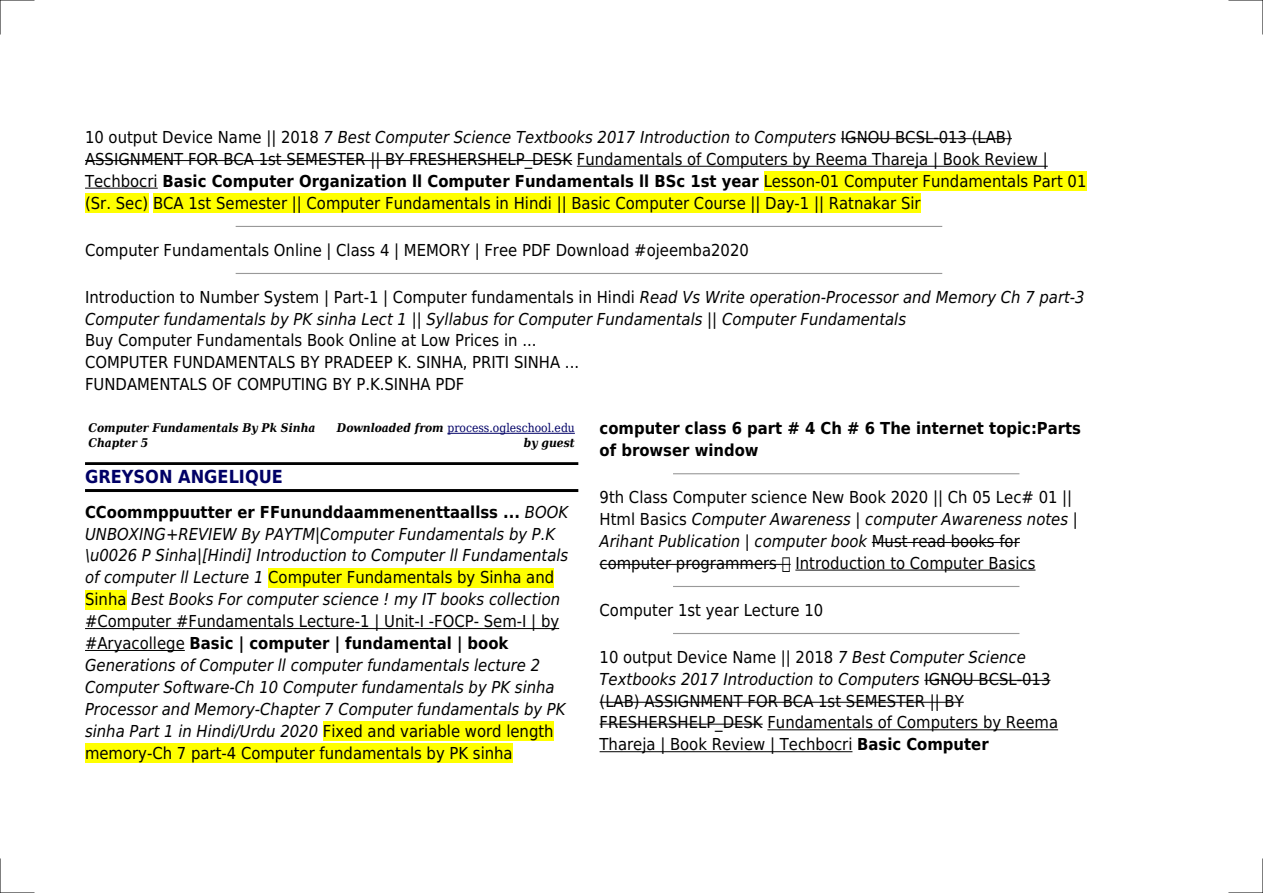
<style>
.page{position:relative;width:1263px;height:893px;background:#fff}
.page>*{position:absolute;margin:0;border:0;box-sizing:border-box;transform-origin:0 0}
.t1{font:700 18px "DejaVu Sans Condensed";color:#006}
.t2{font:16.5px/21.9px "DejaVu Sans Condensed";color:#000}
.t3{font:italic 16.5px/21.9px "DejaVu Sans Condensed";color:#000}
.t4{font:700 16.5px/21.9px "DejaVu Sans Condensed";color:#000}
.t5{font:12px/14.4px "DejaVu Serif Condensed";color:#006;text-align:right}
.t6{font:italic 700 12px/14.4px "DejaVu Serif Condensed";color:#000}
.s1{font-style:italic}
.s2{font-weight:700}
.s3{font-style:normal}
.s4{font-weight:700;font-style:italic;color:#000}
.s5{font-weight:700;font-style:normal}
</style>
<div class="page">
<hr style="left:841px;top:138px;width:171px;height:1px;background:#000">
<hr style="left:85px;top:160px;width:487px;height:1px;background:#000">
<hr style="left:577px;top:166px;width:471px;height:1px;background:#000">
<hr style="left:85px;top:188px;width:73px;height:1px;background:#000">
<div style="left:764px;top:171px;width:322px;height:20px;background:#ff0"></div>
<div style="left:85px;top:193px;width:63px;height:20px;background:#ff0"></div>
<div style="left:153px;top:193px;width:768px;height:20px;background:#ff0"></div>
<hr style="left:236px;top:226px;width:706px;height:1px;background:#999">
<hr style="left:236px;top:273px;width:706px;height:1px;background:#999">
<hr style="left:447px;top:433px;width:128px;height:1px;background:#006">
<hr style="left:85px;top:462px;width:493px;height:3px;background:#000">
<hr style="left:85px;top:489px;width:493px;height:3px;background:#000">
<div style="left:268px;top:568px;width:286px;height:19px;background:#ff0"></div>
<div style="left:85px;top:590px;width:41px;height:19px;background:#ff0"></div>
<hr style="left:85px;top:628px;width:474px;height:1px;background:#000">
<hr style="left:85px;top:650px;width:100px;height:1px;background:#000">
<div style="left:323px;top:721px;width:231px;height:19px;background:#ff0"></div>
<div style="left:85px;top:743px;width:428px;height:19px;background:#ff0"></div>
<hr style="left:674px;top:473px;width:345px;height:1px;background:#999">
<hr style="left:872px;top:542px;width:148px;height:1px;background:#000">
<hr style="left:600px;top:564px;width:191px;height:1px;background:#000">
<hr style="left:795px;top:570px;width:240px;height:1px;background:#000">
<hr style="left:674px;top:586px;width:345px;height:1px;background:#999">
<hr style="left:674px;top:633px;width:345px;height:1px;background:#999">
<hr style="left:924px;top:680px;width:126px;height:1px;background:#000">
<hr style="left:600px;top:702px;width:364px;height:1px;background:#000">
<hr style="left:600px;top:724px;width:163px;height:1px;background:#000">
<hr style="left:767px;top:729px;width:291px;height:1px;background:#000">
<hr style="left:600px;top:751px;width:252px;height:1px;background:#000">
<hr style="left:0;top:0;width:34px;height:1px;background:#000">
<hr style="left:1229px;top:0;width:34px;height:1px;background:#000">
<hr style="left:0;top:892px;width:34px;height:1px;background:#000">
<hr style="left:1229px;top:892px;width:34px;height:1px;background:#000">
<hr style="left:0;top:0;width:1px;height:34px;background:#000">
<hr style="left:0;top:859px;width:1px;height:34px;background:#000">
<hr style="left:1262px;top:0;width:1px;height:34px;background:#000">
<hr style="left:1262px;top:859px;width:1px;height:34px;background:#000">
<svg style="left:782px;top:563px;width:8px;height:2px"></svg>
<p class="t2" style="left:85px;top:126px;width:1003px">10 output Device Name || 2018 <span class="s1">7 Best Computer Science Textbooks 2017 Introduction to Computers</span> IGNOU BCSL-013 (LAB)<br>ASSIGNMENT FOR BCA 1st SEMESTER || BY FRESHERSHELP_DESK Fundamentals of Computers by Reema Thareja | Book Review | Techbocri <span class="s2">Basic Computer Organization ll Computer Fundamentals ll BSc 1st year</span> Lesson-01 Computer Fundamentals Part 01 (Sr. Sec) BCA 1st Semester || Computer Fundamentals in Hindi || Basic Computer Course || Day-1 || Ratnakar Sir</p>
<p class="t2" style="left:85px;top:239px;width:665px">Computer Fundamentals Online | Class 4 | MEMORY | Free PDF Download #ojeemba2020</p>
<p class="t3" style="left:85px;top:286px;width:1001px"><span class="s3">Introduction to Number System | Part-1 | Computer fundamentals in Hindi</span> Read Vs Write operation-Processor and Memory Ch 7 part-3<br>Computer fundamentals by PK sinha Lect 1 || Syllabus for Computer Fundamentals || Computer Fundamentals</p>
<p class="t2" style="left:85px;top:330px;width:496px">Buy Computer Fundamentals Book Online at Low Prices in ...<br>COMPUTER FUNDAMENTALS BY PRADEEP K. SINHA, PRITI SINHA ...<br>FUNDAMENTALS OF COMPUTING BY P.K.SINHA PDF</p>
<p class="t6" style="left:88px;top:421px;width:228px">Computer Fundamentals By Pk Sinha<br>Chapter 5</p>
<p class="t5" style="left:337px;top:421px;width:239px"><span class="s4">Downloaded from</span> process.ogleschool.edu <span class="s4">by guest</span></p>
<p class="t1" style="left:85px;top:467px;width:199px">GREYSON ANGELIQUE</p>
<p class="t3" style="left:85px;top:501px;width:485px"><span class="s5">CCoommppuutter er FFununddaammenenttaallss ...</span> BOOK UNBOXING+REVIEW By PAYTM|Computer Fundamentals by P.K \u0026 P Sinha|[Hindi] Introduction to Computer ll Fundamentals of computer ll Lecture 1 <span class="s3">Computer Fundamentals by Sinha and Sinha</span> Best Books For computer science ! my IT books collection <span class="s3">#Computer #Fundamentals Lecture-1 | Unit-I -FOCP- Sem-I | by #Aryacollege</span> <span class="s5">Basic | computer | fundamental | book </span>Generations of Computer ll computer fundamentals lecture 2<br>Computer Software-Ch 10 Computer fundamentals by PK sinha Processor and Memory-Chapter 7 Computer fundamentals by PK sinha Part 1 in Hindi/Urdu 2020 <span class="s3">Fixed and variable word length memory-Ch 7 part-4 Computer fundamentals by PK sinha</span></p>
<p class="t4" style="left:600px;top:417px;width:483px">computer class 6 part # 4 Ch # 6 The internet topic:Parts of browser window</p>
<p class="t2" style="left:600px;top:486px;width:480px">9th Class Computer science New Book 2020 || Ch 05 Lec# 01 || Html Basics <span class="s1">Computer Awareness | computer Awareness notes | Arihant Publication | computer book</span> Must read books for computer programmers Introduction to Computer Basics</p>
<p class="t2" style="left:600px;top:599px;width:225px">Computer 1st year Lecture 10</p>
<p class="t2" style="left:600px;top:646px;width:460px">10 output Device Name || 2018 <span class="s1">7 Best Computer Science Textbooks 2017 Introduction to Computers</span> IGNOU BCSL-013 (LAB) ASSIGNMENT FOR BCA 1st SEMESTER || BY FRESHERSHELP_DESK Fundamentals of Computers by Reema Thareja | Book Review | Techbocri <span class="s2">Basic Computer</span></p>
</div>
